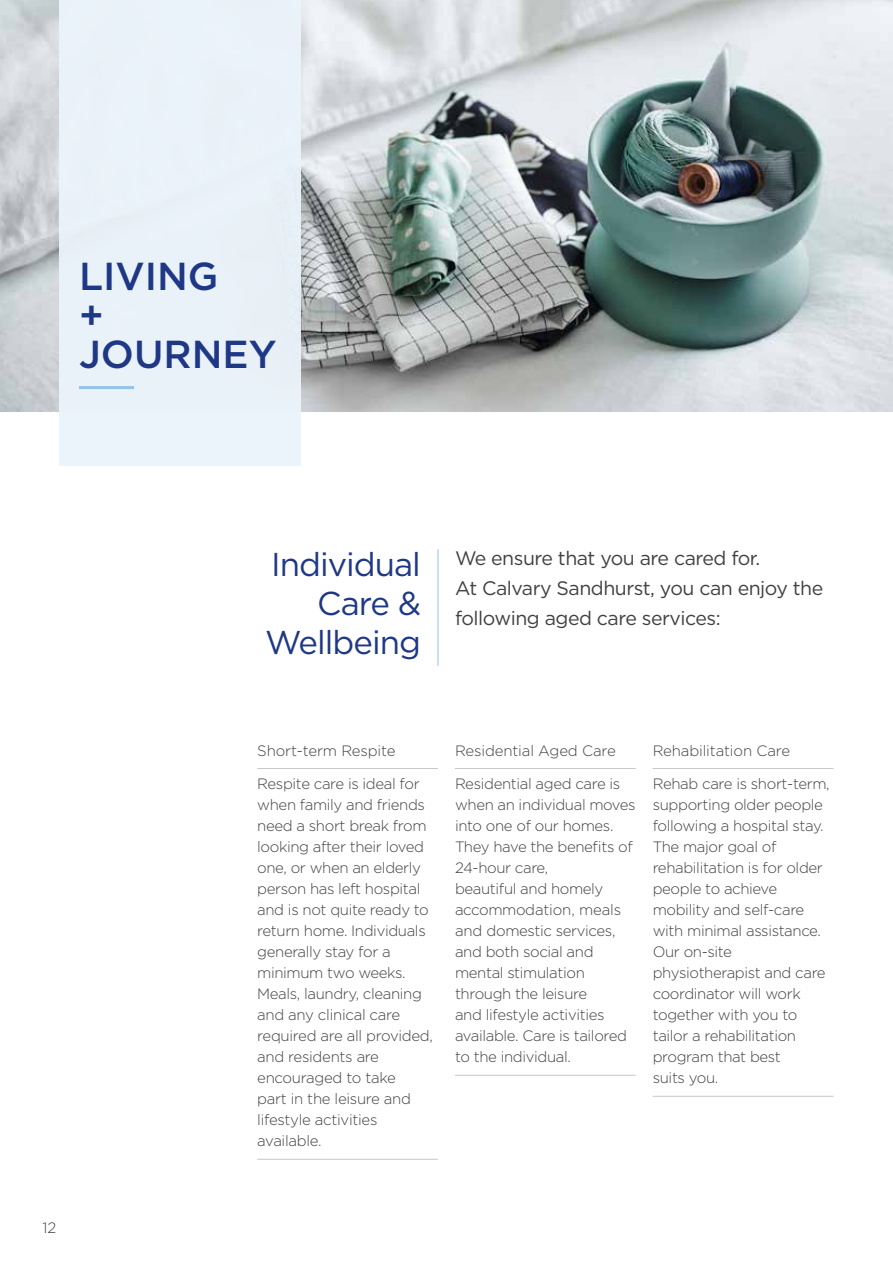
<style>
.page{position:relative;width:893px;height:1263px;background:#fff}
.page>*{position:absolute;margin:0;border:0;box-sizing:border-box;transform-origin:0 0}
.t1{font:500 39px/39px "Gotham";color:#1f3886}
.t2{font:33px/39px "Gotham";letter-spacing:-.03em;color:#1f3886;text-align:right}
.t3{font:19.5px/30px "Gotham";letter-spacing:-.025em;color:#414142}
.t4{font:300 15px/21px "Gotham";letter-spacing:-.025em;color:#414142}
</style>
<div class="page">
<img style="left:0;top:0;width:893px;height:412px">
<hr style="left:438px;top:549px;width:1px;height:117px;background:#95c3e9">
<hr style="left:257px;top:768px;width:181px;height:1px;background:#c6c8ca">
<hr style="left:257px;top:1159px;width:181px;height:1px;background:#c6c8ca">
<hr style="left:455px;top:768px;width:181px;height:1px;background:#c6c8ca">
<hr style="left:455px;top:1075px;width:181px;height:1px;background:#c6c8ca">
<hr style="left:653px;top:768px;width:180px;height:1px;background:#c6c8ca">
<hr style="left:653px;top:1096px;width:180px;height:1px;background:#c6c8ca">
<div style="left:60px;top:0;width:241px;height:465px;background:#ecf4fb"></div>
<hr style="left:79px;top:386px;width:55px;height:3px;background:#95c3e9">
<h1 class="t1" style="left:79px;top:256px;width:199px">LIVING<br>+<br>JOURNEY</h1>
<p class="t4" style="left:43px;top:1217px;width:15px">12</p>
<h2 class="t2" style="left:265px;top:544px;width:157px">Individual<br>Care &amp;<br>Wellbeing</h2>
<h3 class="t3" style="left:455px;top:543px;width:370px">We ensure that you are cared for.<br>At Calvary Sandhurst, you can enjoy the following aged care services:</h3>
<p class="t4" style="left:257px;top:739px;width:140px">Short-term Respite</p>
<p class="t4" style="left:257px;top:773px;width:177px">Respite care is ideal for when family and friends need a short break from looking after their loved one, or when an elderly person has left hospital and is not quite ready to return home. Individuals generally stay for a minimum two weeks.<br>Meals, laundry, cleaning and any clinical care required are all provided, and residents are encouraged to take<br>part in the leisure and lifestyle activities available.</p>
<p class="t4" style="left:455px;top:739px;width:162px">Residential Aged Care</p>
<p class="t4" style="left:455px;top:773px;width:182px">Residential aged care is when an individual moves into one of our homes.<br>They have the benefits of<br>24-hour care,<br>beautiful and homely accommodation, meals and domestic services, and both social and mental stimulation through the leisure<br>and lifestyle activities available. Care is tailored to the individual.</p>
<p class="t4" style="left:653px;top:739px;width:139px">Rehabilitation Care</p>
<p class="t4" style="left:653px;top:773px;width:178px">Rehab care is short-term, supporting older people following a hospital stay.<br>The major goal of rehabilitation is for older people to achieve mobility and self-care with minimal assistance.<br>Our on-site physiotherapist and care coordinator will work together with you to tailor a rehabilitation program that best<br>suits you.</p>
</div>
